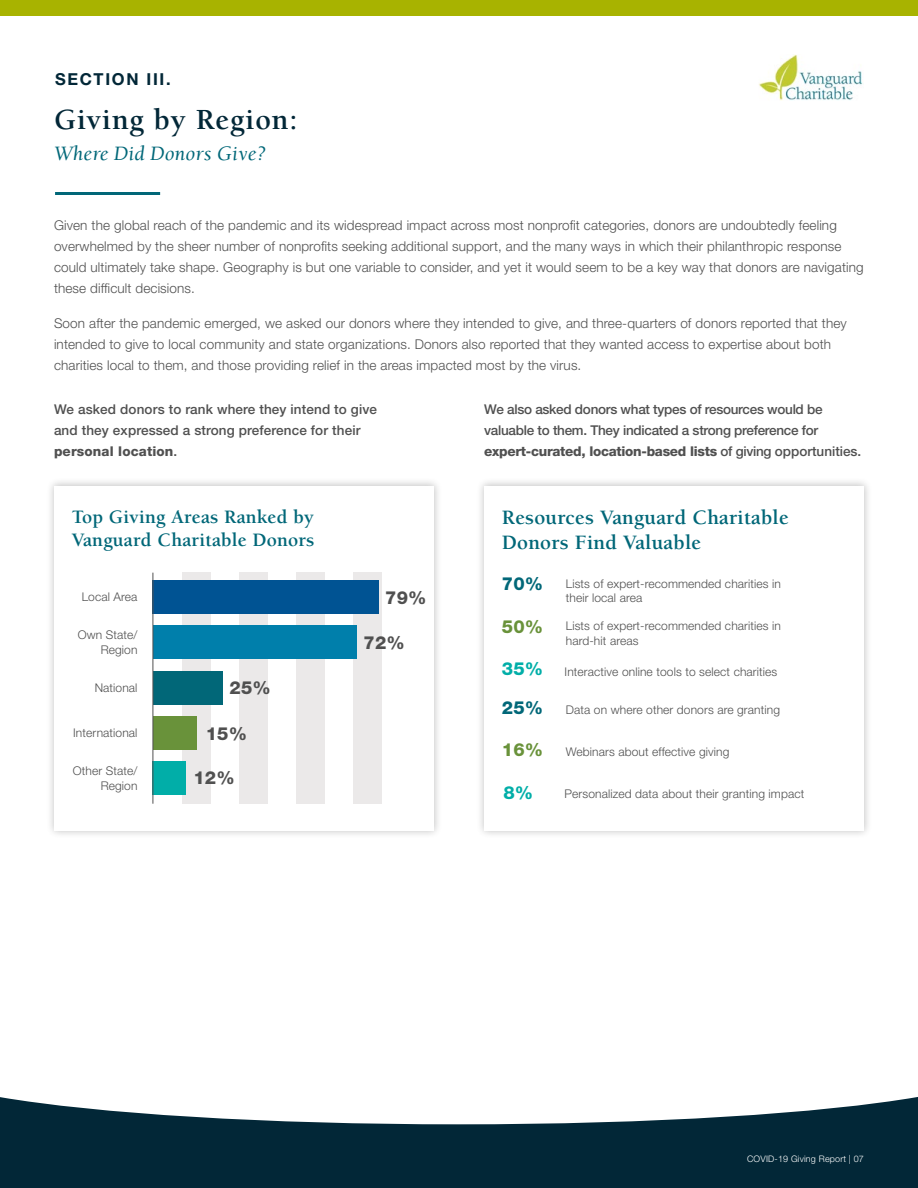
<style>
.page{position:relative;width:918px;height:1188px;background:#fff}
.page>*{position:absolute;margin:0;border:0;box-sizing:border-box;transform-origin:0 0}
.t1{font:700 30px "Berkeley Std";letter-spacing:.03em;color:#022737}
.t2{font:700 21px/25.2px "Berkeley Std";letter-spacing:.01em;color:#016778}
.t3{font:italic 21px "Berkeley Std";letter-spacing:.01em;color:#016778}
.t4{font:700 19.5px/23.4px "Berkeley Std";letter-spacing:.01em;color:#016778}
.t5{font:800 18px "Helvetica Neue LT Std";letter-spacing:.01em;color:#505050}
.t6{font:800 18px "Helvetica Neue LT Std";color:#016778}
.t7{font:800 18px "Helvetica Neue LT Std";color:#69923a}
.t8{font:800 18px "Helvetica Neue LT Std";color:#01aea8}
.t9{font:700 16.5px "Helvetica Neue LT Std";letter-spacing:.1em;color:#022737}
.t10{font:300 13.5px/21px "Helvetica Neue LT Std";letter-spacing:.01em;color:#505050}
.t11{font:500 13.5px/21px "Helvetica Neue LT Std";letter-spacing:-.02em;color:#505050}
.t12{font:500 13.5px/21px "Helvetica Neue LT Std";letter-spacing:.01em;color:#505050}
.t13{font:300 12px/14.4px "Helvetica Neue LT Std";letter-spacing:.01em;color:#505050}
.t14{font:300 9px "Helvetica Neue LT Std";letter-spacing:.02em;color:#fff}
.s1{font-weight:800}
</style>
<div class="page">
<img style="left:759px;top:54px;width:104px;height:47px">
<div style="left:0;top:0;width:918px;height:15px;background:#a8b300"></div>
<hr style="left:55px;top:192px;width:105px;height:3px;background:#016778">
<svg style="left:0;top:1097px;width:918px;height:91px;fill:#022737"></svg>
<div style="left:476px;top:477px;width:396px;height:362px;background:#000;opacity:.25"></div>
<div style="left:484px;top:486px;width:380px;height:345px;background:#fff"></div>
<div style="left:45px;top:477px;width:397px;height:362px;background:#000;opacity:.25"></div>
<div style="left:54px;top:486px;width:380px;height:345px;background:#fff"></div>
<div style="left:182px;top:573px;width:29px;height:231px;background:#ebe9e9"></div>
<div style="left:239px;top:573px;width:29px;height:231px;background:#ebe9e9"></div>
<div style="left:296px;top:573px;width:29px;height:231px;background:#ebe9e9"></div>
<div style="left:354px;top:573px;width:28px;height:231px;background:#ebe9e9"></div>
<div style="left:153px;top:580px;width:226px;height:34px;background:#005393"></div>
<div style="left:153px;top:626px;width:203px;height:33px;background:#007fab"></div>
<div style="left:153px;top:761px;width:33px;height:34px;background:#01aea8"></div>
<div style="left:153px;top:671px;width:69px;height:33px;background:#016778"></div>
<div style="left:153px;top:716px;width:44px;height:34px;background:#69923a"></div>
<hr style="left:153px;top:573px;width:1px;height:231px;background:#505050">
<p class="t9" style="left:55px;top:69px;width:117px">SECTION III.</p>
<h1 class="t1" style="left:54px;top:103px;width:245px">Giving by Region:</h1>
<h2 class="t3" style="left:54px;top:142px;width:213px">Where Did Donors Give?</h2>
<p class="t10" style="left:54px;top:215px;width:811px">Given the global reach of the pandemic and its widespread impact across most nonprofit categories, donors are undoubtedly feeling overwhelmed by the sheer number of nonprofits seeking additional support, and the many ways in which their philanthropic response could ultimately take shape. Geography is but one variable to consider, and yet it would seem to be a key way that donors are navigating these difficult decisions.</p>
<p class="t10" style="left:54px;top:312px;width:794px">Soon after the pandemic emerged, we asked our donors where they intended to give, and three-quarters of donors reported that they intended to give to local community and state organizations. Donors also reported that they wanted access to expertise about both charities local to them, and those providing relief in the areas impacted most by the virus.</p>
<p class="t12" style="left:54px;top:399px;width:325px">We asked donors to rank where they intend to give and they expressed a strong preference for their <span class="s1">personal location</span>.</p>
<p class="t11" style="left:484px;top:399px;width:379px">We also asked donors what types of resources would be valuable to them. They indicated a strong preference for <span class="s1">expert-curated, location-based lists</span> of giving opportunities.</p>
<h3 class="t4" style="left:72px;top:505px;width:244px">Top Giving Areas Ranked by<br>Vanguard Charitable Donors</h3>
<p class="t13" style="left:82px;top:590px;width:57px">Local Area</p>
<p class="t13" style="left:78px;top:628px;width:61px;text-align:right">Own State/<br>Region</p>
<p class="t13" style="left:95px;top:680px;width:44px">National</p>
<p class="t13" style="left:73px;top:725px;width:66px">International</p>
<p class="t13" style="left:73px;top:763px;width:66px;text-align:right">Other State/<br>Region</p>
<h3 class="t5" style="left:230px;top:677px;width:43px">25%</h3>
<h3 class="t5" style="left:206px;top:723px;width:43px">15%</h3>
<h3 class="t5" style="left:193px;top:767px;width:43px">12%</h3>
<h3 class="t5" style="left:385px;top:587px;width:43px">79%</h3>
<h3 class="t5" style="left:363px;top:632px;width:43px">72%</h3>
<h2 class="t2" style="left:502px;top:505px;width:288px">Resources Vanguard Charitable<br>Donors Find Valuable</h2>
<h3 class="t6" style="left:502px;top:573px;width:43px">70%</h3>
<p class="t13" style="left:566px;top:576px;width:217px">Lists of expert-recommended charities in their local area</p>
<h3 class="t7" style="left:502px;top:616px;width:43px">50%</h3>
<p class="t13" style="left:566px;top:619px;width:217px">Lists of expert-recommended charities in hard-hit areas</p>
<h3 class="t8" style="left:502px;top:658px;width:43px">35%</h3>
<p class="t13" style="left:565px;top:664px;width:214px">Interactive online tools to select charities</p>
<h3 class="t6" style="left:502px;top:697px;width:43px">25%</h3>
<p class="t13" style="left:566px;top:702px;width:216px">Data on where other donors are granting</p>
<h3 class="t7" style="left:502px;top:739px;width:43px">16%</h3>
<p class="t13" style="left:566px;top:745px;width:165px">Webinars about effective giving</p>
<h3 class="t8" style="left:503px;top:782px;width:31px">8%</h3>
<p class="t13" style="left:565px;top:786px;width:241px">Personalized data about their granting impact</p>
<p class="t14" style="left:747px;top:1153px;width:118px">COVID-19 Giving Report | 07</p>
</div>
